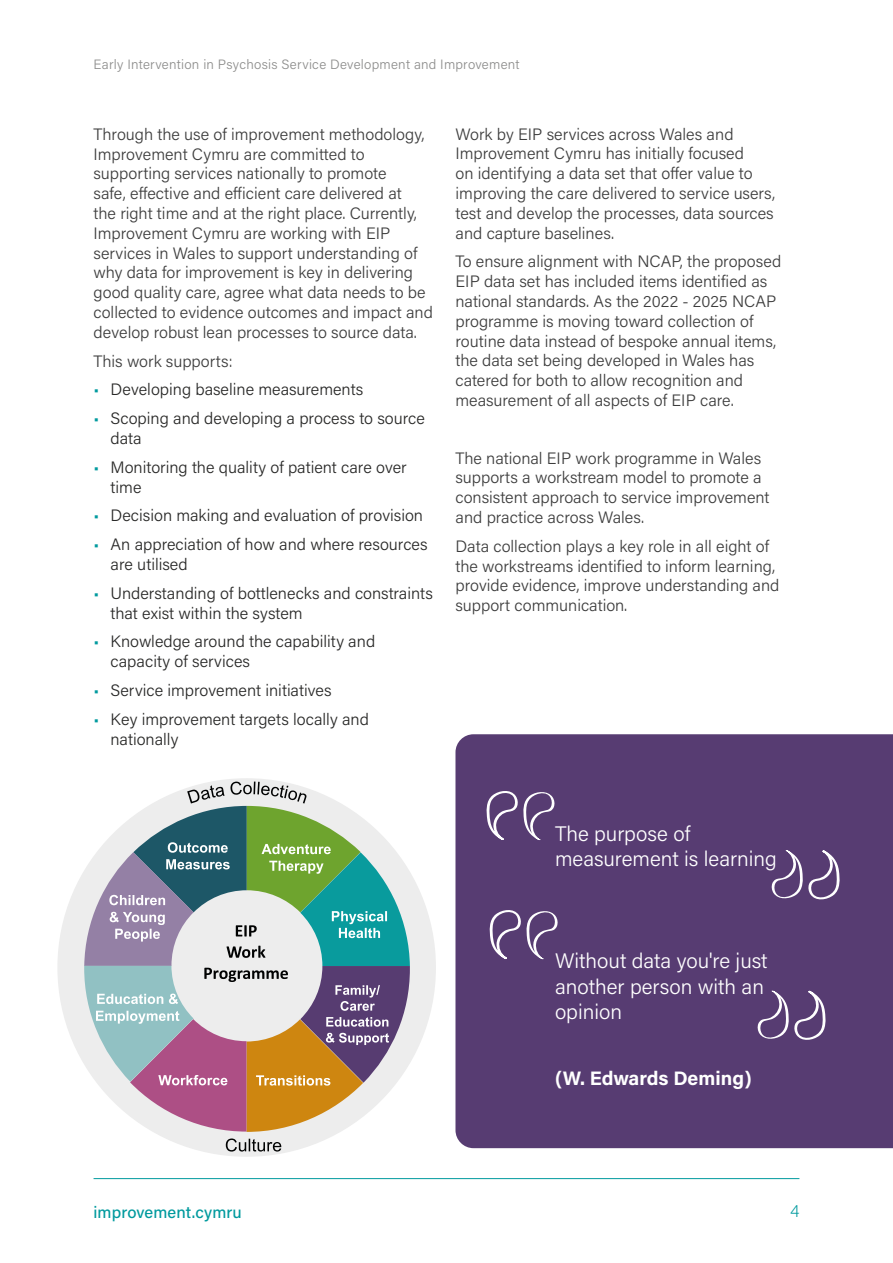
<style>
.page{position:relative;width:893px;height:1263px;background:#fff}
.page>*{position:absolute;margin:0;border:0;box-sizing:border-box;transform-origin:0 0}
.t1{font:300 21px/25.2px "Acumin Pro";color:#fff}
.t2{font:700 19.5px "Acumin Pro";color:#fff}
.t3{font:200 18px "Acumin Pro";color:#009a9e}
.t4{font:300 16.5px/19.8px "Acumin Pro";color:#3d3d3d}
.t5{font:300 16.5px/19.8px "Acumin Pro";color:#282827}
.t6{font:500 16.5px "Acumin Pro";letter-spacing:.005em;color:#009a9e}
.t7{font:300 13.5px "Acumin Pro";letter-spacing:.02em;color:#8e8e8d}
.s1{color:#009a9e}
</style>
<div class="page">
<hr style="left:94px;top:1178px;width:705px;height:1px;background:#009a9e">
<div style="left:57px;top:778px;width:379px;height:379px;background:#ededed;border-radius:50%"></div>
<svg style="left:84px;top:781px;width:326px;height:350px"></svg>
<svg style="left:226px;top:1138px;width:55px;height:13px"></svg>
<div style="left:455px;top:734px;width:438px;height:414px;background:#573c72"></div>
<svg style="left:487px;top:791px;width:67px;height:49px;background:#745e8a"></svg>
<svg style="left:758px;top:991px;width:67px;height:49px;background:#745e8a"></svg>
<svg style="left:490px;top:910px;width:68px;height:49px;background:#745e8a"></svg>
<svg style="left:772px;top:850px;width:68px;height:49px;background:#745e8a"></svg>
<p class="t7" style="left:94px;top:55px;width:428px">Early Intervention in Psychosis Service Development and Improvement</p>
<p class="t4" style="left:94px;top:123px;width:341px">Through the use of improvement methodology, Improvement Cymru are committed to supporting services nationally to promote<br>safe, effective and efficient care delivered at<br>the right time and at the right place. Currently, Improvement Cymru are working with EIP services in Wales to support understanding of why data for improvement is key in delivering good quality care, agree what data needs to be collected to evidence outcomes and impact and develop robust lean processes to source data.</p>
<p class="t4" style="left:94px;top:350px;width:141px">This work supports:</p>
<p class="t5" style="left:94px;top:379px;width:271px"><span class="s1">•</span> Developing baseline measurements</p>
<p class="t5" style="left:111px;top:408px;width:316px;text-indent:-17px"><span class="s1">•</span> Scoping and developing a process to source data</p>
<p class="t5" style="left:111px;top:456px;width:298px;text-indent:-17px"><span class="s1">•</span> Monitoring the quality of patient care over time</p>
<p class="t5" style="left:94px;top:505px;width:331px"><span class="s1">•</span> Decision making and evaluation of provision</p>
<p class="t5" style="left:111px;top:534px;width:319px;text-indent:-17px"><span class="s1">•</span> An appreciation of how and where resources are utilised</p>
<p class="t5" style="left:111px;top:582px;width:324px;text-indent:-17px"><span class="s1">•</span> Understanding of bottlenecks and constraints that exist within the system</p>
<p class="t5" style="left:111px;top:631px;width:266px;text-indent:-17px"><span class="s1">•</span> Knowledge around the capability and capacity of services</p>
<p class="t5" style="left:94px;top:680px;width:240px"><span class="s1">•</span> Service improvement initiatives</p>
<p class="t5" style="left:111px;top:708px;width:260px;text-indent:-17px"><span class="s1">•</span> Key improvement targets locally and nationally</p>
<p class="t4" style="left:455px;top:123px;width:321px">Work by EIP services across Wales and Improvement Cymru has initially focused<br>on identifying a data set that offer value to improving the care delivered to service users, test and develop the processes, data sources and capture baselines.</p>
<p class="t4" style="left:455px;top:251px;width:327px">To ensure alignment with NCAP, the proposed EIP data set has included items identified as national standards. As the 2022 - 2025 NCAP programme is moving toward collection of routine data instead of bespoke annual items, the data set being developed in Wales has catered for both to allow recognition and measurement of all aspects of EIP care.</p>
<p class="t4" style="left:455px;top:447px;width:316px">The national EIP work programme in Wales supports a workstream model to promote a consistent approach to service improvement and practice across Wales.</p>
<p class="t4" style="left:455px;top:535px;width:326px">Data collection plays a key role in all eight of the workstreams identified to inform learning, provide evidence, improve understanding and support communication.</p>
<p class="t1" style="left:555px;top:820px;width:223px">The purpose of measurement is learning</p>
<p class="t1" style="left:555px;top:948px;width:214px">Without data you're just another person with an opinion</p>
<p class="t2" style="left:555px;top:1065px;width:198px">(W. Edwards Deming)</p>
<p class="t6" style="left:94px;top:1201px;width:150px">improvement.cymru</p>
<p class="t3" style="left:790px;top:1198px;width:11px">4</p>
</div>
